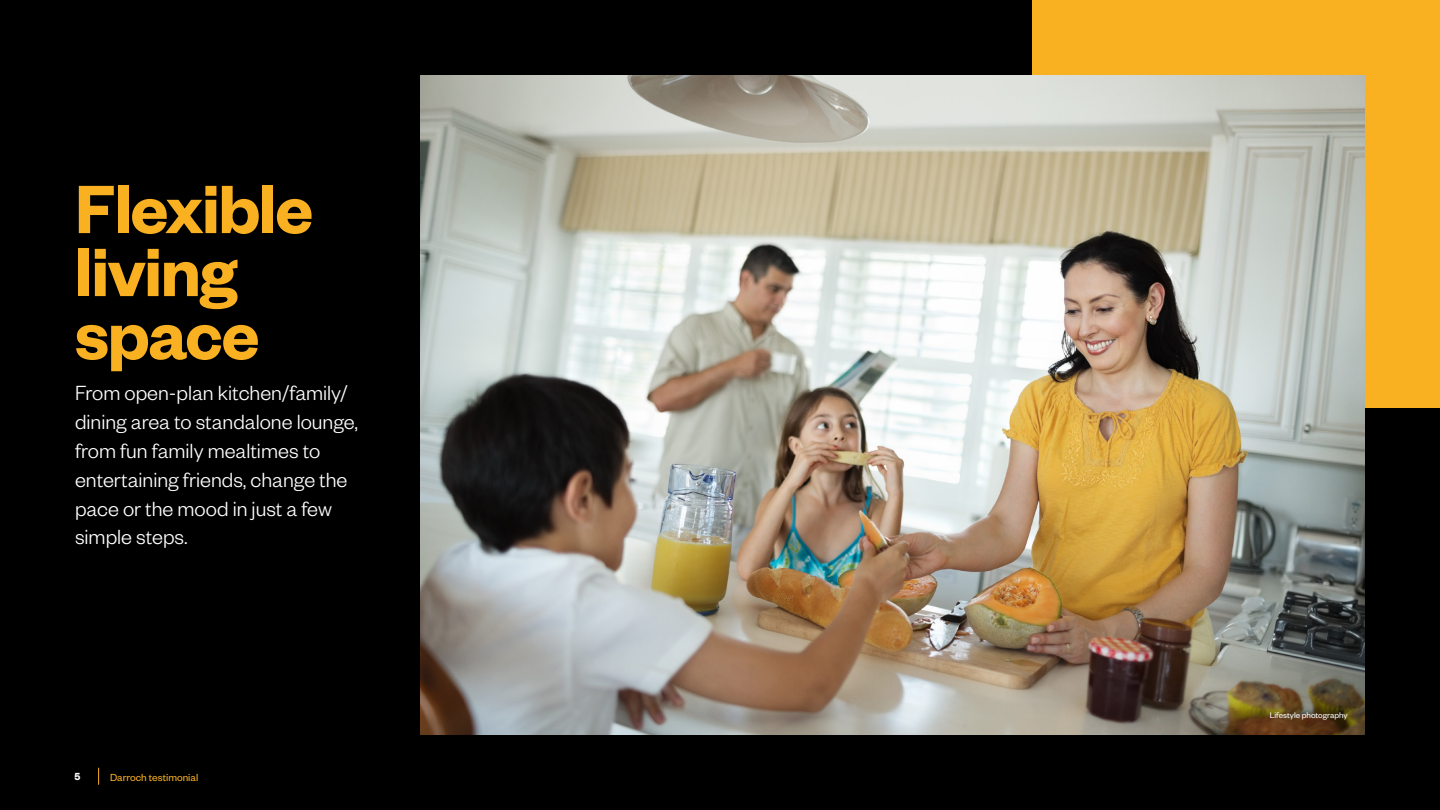
<style>
.page{position:relative;width:1440px;height:810px;background:#000}
.page>*{position:absolute;margin:0;border:0;box-sizing:border-box;transform-origin:0 0}
.t1{font:600 75px/63px "Founders Grotesk";letter-spacing:-.02em;color:#f9b122}
.t2{font:300 22.5px/28.9px "Founders Grotesk";color:#fff}
.t3{font:11.25px "Founders Grotesk";color:#f9b122}
.t4{font:600 11.25px "Founders Grotesk";color:#fff}
.t5{font:9px "Founders Grotesk";color:#fff}
</style>
<div class="page">
<svg style="left:98px;top:768px;width:1px;height:17px"></svg>
<div style="left:1033px;top:0;width:407px;height:408px;background:#f9b122"></div>
<img style="left:420px;top:75px;width:945px;height:660px">
<h1 class="t1" style="left:75px;top:174px;width:240px">Flexible living space</h1>
<p class="t2" style="left:75px;top:377px;width:285px">From open-plan kitchen/family/ dining area to standalone lounge, from fun family mealtimes to entertaining friends, change the pace or the mood in just a few simple steps.</p>
<p class="t4" style="left:74px;top:770px;width:7px">5</p>
<p class="t3" style="left:110px;top:770px;width:90px">Darroch testimonial</p>
<p class="t5" style="left:1270px;top:709px;width:79px">Lifestyle photography</p>
</div>
